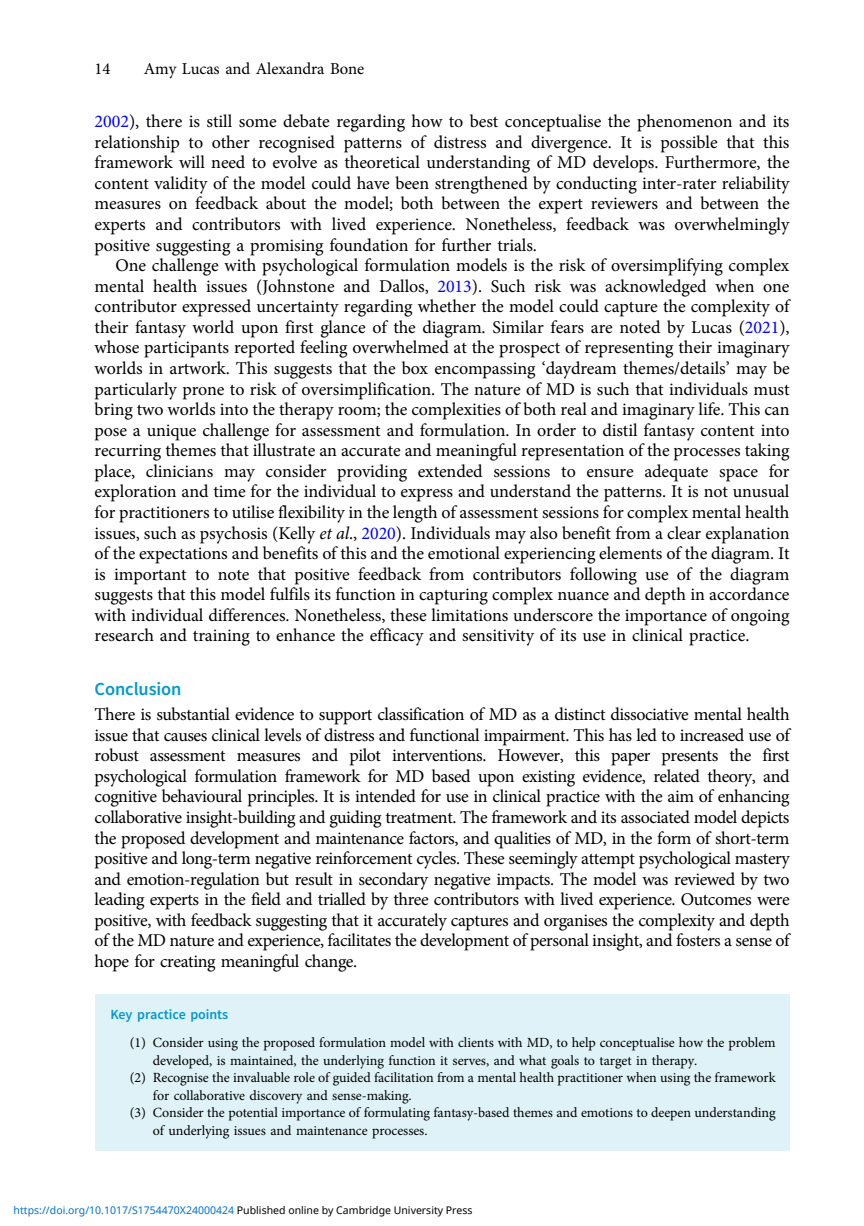
<style>
.page{position:relative;width:864px;height:1226px;background:#fff}
.page>*{position:absolute;margin:0;border:0;box-sizing:border-box;transform-origin:0 0}
.t1{font:18.38px "Adv OT031 da 8 bf";color:#09c}
.t2{font:18.03px/20.7px "Adv OT1 ef 757 c 0";color:#000;text-align:justify}
.t3{font:16.62px "Adv OT1 ef 757 c 0";color:#000}
.t4{font:14px "Adv OT1 ef 757 c 0";color:#000}
.t5{font:14px "Adv OT031 da 8 bf";color:#09c}
.t6{font:10.5px "Noto Sans";color:#0172cf}
.s1{color:#00f}
.s2{font-style:inherit}
.s3{font-family:"Adv OT7 d 6 df 7 ab.I"}
.s4{color:#000}
</style>
<div class="page">
<div style="left:95px;top:993px;width:694px;height:157px;background:#dff2f7"></div>
<p class="t3" style="left:95px;top:63px;width:17px">14</p>
<p class="t3" style="left:144px;top:63px;width:221px">Amy Lucas and Alexandra Bone</p>
<p class="t2" style="left:95px;top:113px;width:696px"><span class="s1">2002</span>), there is still some debate regarding how to best conceptualise the phenomenon and its relationship to other recognised patterns of distress and divergence. It is possible that this framework will need to evolve as theoretical understanding of MD develops. Furthermore, the content validity of the model could have been strengthened by conducting inter-rater reliability measures on feedback about the model; both between the expert reviewers and between the experts and contributors with lived experience. Nonetheless, feedback was overwhelmingly positive suggesting a promising foundation for further trials.</p>
<p class="t2" style="left:95px;top:257px;width:696px;text-indent:21px">One challenge with psychological formulation models is the risk of oversimplifying complex mental health issues (Johnstone and Dallos, <span class="s1">2013</span>). Such risk was acknowledged when one contributor expressed uncertainty regarding whether the model could capture the complexity of their fantasy world upon first glance of the diagram. Similar fears are noted by Lucas (<span class="s1">2021</span>), whose participants reported feeling overwhelmed at the prospect of representing their imaginary worlds in artwork. This suggests that the box encompassing <span class="s2">‘</span>daydream themes/details<span class="s2">’</span> may be particularly prone to risk of oversimplification. The nature of MD is such that individuals must bring two worlds into the therapy room; the complexities of both real and imaginary life. This can pose a unique challenge for assessment and formulation. In order to distil fantasy content into recurring themes that illustrate an accurate and meaningful representation of the processes taking place, clinicians may consider providing extended sessions to ensure adequate space for exploration and time for the individual to express and understand the patterns. It is not unusual for practitioners to utilise flexibility in the length of assessment sessions for complex mental health issues, such as psychosis (Kelly <span class="s3">et al</span>., <span class="s1">2020</span>). Individuals may also benefit from a clear explanation of the expectations and benefits of this and the emotional experiencing elements of the diagram. It is important to note that positive feedback from contributors following use of the diagram suggests that this model fulfils its function in capturing complex nuance and depth in accordance with individual differences. Nonetheless, these limitations underscore the importance of ongoing research and training to enhance the efficacy and sensitivity of its use in clinical practice.</p>
<p class="t1" style="left:95px;top:682px;width:88px">Conclusion</p>
<p class="t2" style="left:95px;top:705px;width:696px">There is substantial evidence to support classification of MD as a distinct dissociative mental health issue that causes clinical levels of distress and functional impairment. This has led to increased use of robust assessment measures and pilot interventions. However, this paper presents the first psychological formulation framework for MD based upon existing evidence, related theory, and cognitive behavioural principles. It is intended for use in clinical practice with the aim of enhancing collaborative insight-building and guiding treatment. The framework and its associated model depicts the proposed development and maintenance factors, and qualities of MD, in the form of short-term positive and long-term negative reinforcement cycles. These seemingly attempt psychological mastery and emotion-regulation but result in secondary negative impacts. The model was reviewed by two leading experts in the field and trialled by three contributors with lived experience. Outcomes were positive, with feedback suggesting that it accurately captures and organises the complexity and depth of the MD nature and experience, facilitates the development of personal insight, and fosters a sense of hope for creating meaningful change.</p>
<p class="t5" style="left:110px;top:1009px;width:119px">Key practice points</p>
<p class="t4" style="left:130px;top:1037px;width:647px">(1) Consider using the proposed formulation model with clients with MD, to help conceptualise how the problem</p>
<p class="t4" style="left:153px;top:1054px;width:545px">developed, is maintained, the underlying function it serves, and what goals to target in therapy.</p>
<p class="t4" style="left:130px;top:1072px;width:647px">(2) Recognise the invaluable role of guided facilitation from a mental health practitioner when using the framework</p>
<p class="t4" style="left:153px;top:1089px;width:260px">for collaborative discovery and sense-making.</p>
<p class="t4" style="left:130px;top:1107px;width:647px">(3) Consider the potential importance of formulating fantasy-based themes and emotions to deepen understanding</p>
<p class="t4" style="left:153px;top:1124px;width:276px">of underlying issues and maintenance processes.</p>
<p class="t6" style="left:14px;top:1202px;width:460px">https://doi.org/10.1017/S1754470X24000424 <span class="s4">Published online by Cambridge University Press</span></p>
</div>
